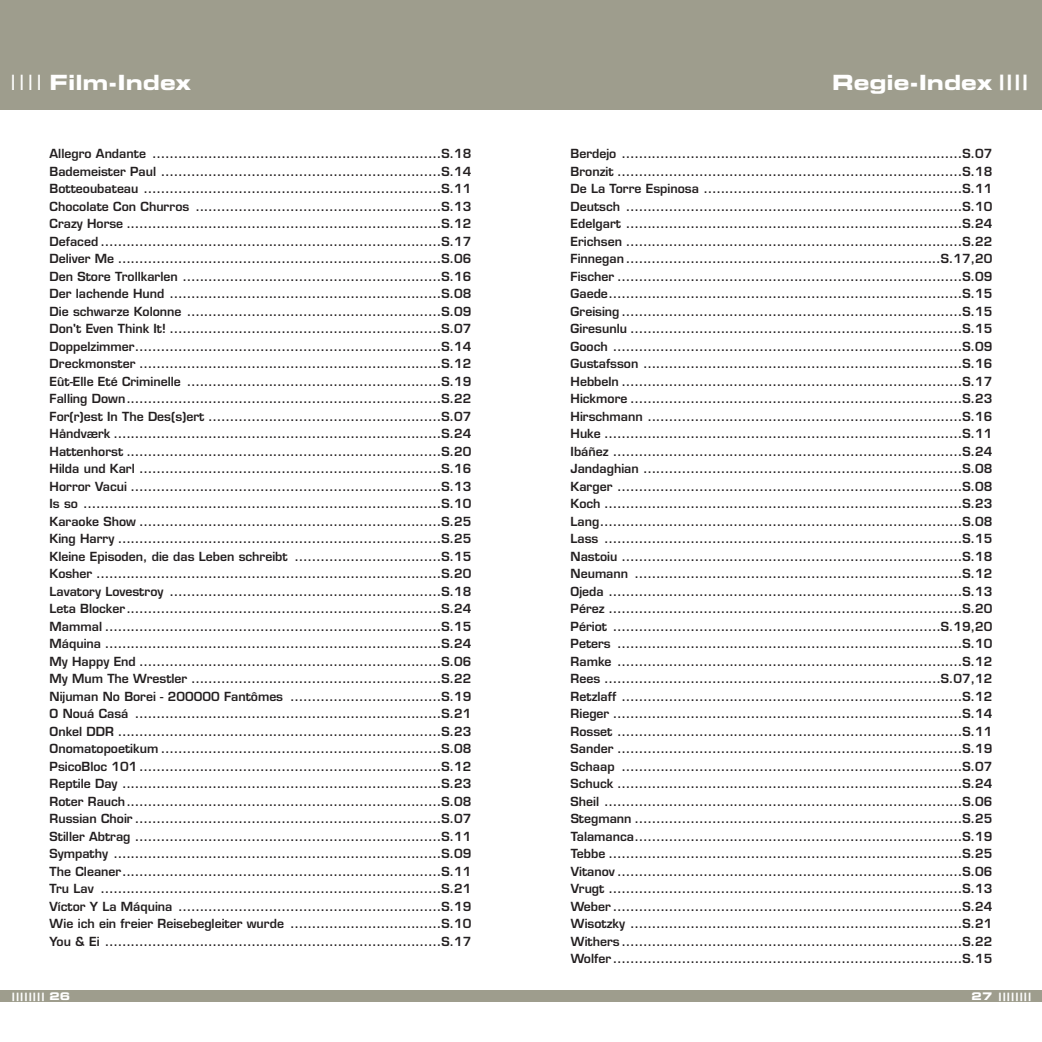
<style>
.page{position:relative;width:1042px;height:1042px;background:#fff}
.page>*{position:absolute;margin:0;border:0;box-sizing:border-box;transform-origin:0 0}
.t1{font:21px "Eurostile Bold Extended Two";color:#fff}
.t2{font:600 12.25px/17.5px "Eurostile";color:#231f20;text-align:justify}
.t3{font:11.38px "Eurostile Bold Extended Two";color:#fff}
.s1{font-family:"Helvetica"}
.s2{font-size:10.5px}
</style>
<div class="page">
<div style="left:0;top:991px;width:1042px;height:11px;background:#9e9d8d"></div>
<div style="left:521px;top:0;width:521px;height:109px;background:#9e9d8d"></div>
<div style="left:0;top:0;width:521px;height:109px;background:#9e9d8d"></div>
<h1 class="t1" style="left:11px;top:74px;width:182px"><span class="s1">| | | |</span> Film-Index</h1>
<h1 class="t1" style="left:832px;top:74px;width:197px">Regie-Index | | | |</h1>
<p class="t2" style="left:50px;top:146px;width:423px">Allegro Andante ...................................................................S.18<br>Bademeister Paul .................................................................S.14<br>Botteoubateau .....................................................................S.11<br>Chocolate Con Churros .........................................................S.13<br>Crazy Horse .........................................................................S.12<br>Defaced ...............................................................................S.17<br>Deliver Me ...........................................................................S.06<br>Den Store Trollkarlen ............................................................S.16<br>Der lachende Hund ...............................................................S.08<br>Die schwarze Kolonne ...........................................................S.09<br>Don't Even Think It! ...............................................................S.07<br>Doppelzimmer.......................................................................S.14<br>Dreckmonster ......................................................................S.12<br>Eût-Elle Eté Criminelle ...........................................................S.19<br>Falling Down.........................................................................S.22<br>For(r)est In The Des(s)ert ......................................................S.07<br>Håndværk ............................................................................S.24<br>Hattenhorst .........................................................................S.20<br>Hilda und Karl ......................................................................S.16<br>Horror Vacui ........................................................................S.13<br>Is so ...................................................................................S.10<br>Karaoke Show ......................................................................S.25<br>King Harry ...........................................................................S.25<br>Kleine Episoden, die das Leben schreibt ..................................S.15<br>Kosher ................................................................................S.20<br>Lavatory Lovestroy ...............................................................S.18<br>Leta Blocker.........................................................................S.24<br>Mammal ..............................................................................S.15<br>Máquina ..............................................................................S.24<br>My Happy End ......................................................................S.06<br>My Mum The Wrestler ..........................................................S.22<br>Nijuman No Borei - 200000 Fantômes ...................................S.19<br>O Nouá Casá .......................................................................S.21<br>Onkel DDR ...........................................................................S.23<br>Onomatopoetikum .................................................................S.08<br>PsicoBloc 101 ......................................................................S.12<br>Reptile Day ..........................................................................S.23<br>Roter Rauch.........................................................................S.08<br>Russian Choir .......................................................................S.07<br>Stiller Abtrag .......................................................................S.11<br>Sympathy ............................................................................S.09<br>The Cleaner..........................................................................S.11<br>Tru Lav ...............................................................................S.21<br>Víctor Y La Máquina .............................................................S.19<br>Wie ich ein freier Reisebegleiter wurde ...................................S.10<br>You &amp; Ei ..............................................................................S.17</p>
<p class="t2" style="left:570px;top:146px;width:423px">Berdejo ...............................................................................S.07<br>Bronzit ................................................................................S.18<br>De La Torre Espinosa ............................................................S.11<br>Deutsch ..............................................................................S.10<br>Edelgart ..............................................................................S.24<br>Erichsen ..............................................................................S.22<br>Finnegan .........................................................................S.17,20<br>Fischer ................................................................................S.09<br>Gaede..................................................................................S.15<br>Greising ...............................................................................S.15<br>Giresunlu .............................................................................S.15<br>Gooch .................................................................................S.09<br>Gustafsson ..........................................................................S.16<br>Hebbeln ...............................................................................S.17<br>Hickmore .............................................................................S.23<br>Hirschmann .........................................................................S.16<br>Huke ...................................................................................S.11<br>Ibáñez .................................................................................S.24<br>Jandaghian ..........................................................................S.08<br>Karger ................................................................................S.08<br>Koch ...................................................................................S.23<br>Lang....................................................................................S.08<br>Lass ...................................................................................S.15<br>Nastoiu ...............................................................................S.18<br>Neumann ............................................................................S.12<br>Ojeda ..................................................................................S.13<br>Pérez ..................................................................................S.20<br>Périot ............................................................................S.19,20<br>Peters ................................................................................S.10<br>Ramke ................................................................................S.12<br>Rees ..............................................................................S.07,12<br>Retzlaff ...............................................................................S.12<br>Rieger .................................................................................S.14<br>Rosset ................................................................................S.11<br>Sander ................................................................................S.19<br>Schaap ...............................................................................S.07<br>Schuck ................................................................................S.24<br>Sheil ...................................................................................S.06<br>Stegmann ............................................................................S.25<br>Talamanca............................................................................S.19<br>Tebbe ..................................................................................S.25<br>Vitanov ................................................................................S.06<br>Vrugt ..................................................................................S.13<br>Weber .................................................................................S.24<br>Wisotzky .............................................................................S.21<br>Withers ...............................................................................S.22<br>Wolfer .................................................................................S.15</p>
<p class="t3" style="left:12px;top:992px;width:60px">|||||||| <span class="s2">26</span></p>
<p class="t3" style="left:971px;top:992px;width:61px"><span class="s2">27</span> ||||||||</p>
</div>
